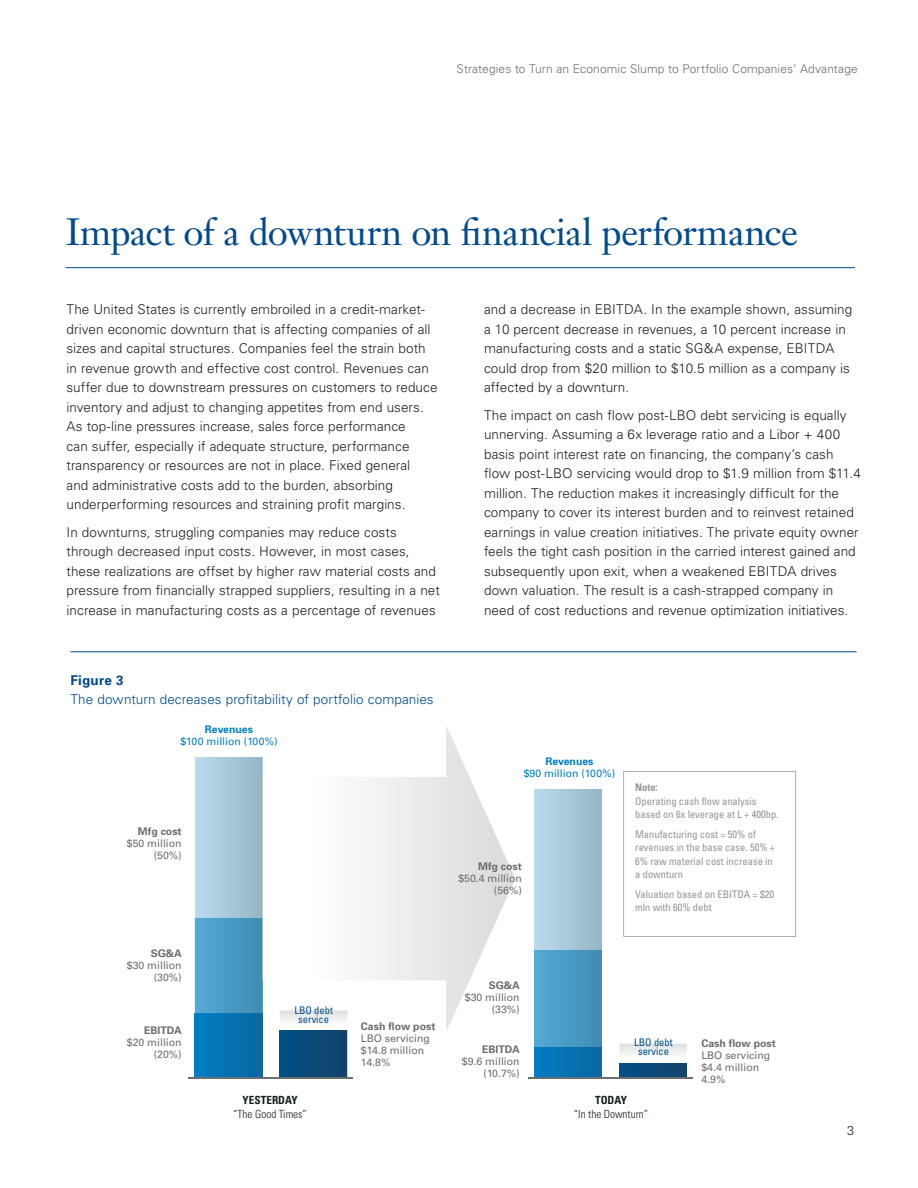
<style>
.page{position:relative;width:918px;height:1188px;background:#fff}
.page>*{position:absolute;margin:0;border:0;box-sizing:border-box;transform-origin:0 0}
.t1{font:37.5px "Janson Text";letter-spacing:-.015em;color:#004a8d}
.Body_copy{font:300 13.5px/19.5px "Univers";letter-spacing:.005em;color:#231f20}
.Body_copy-2{font:300 13.5px/19.5px "Univers";letter-spacing:.005em;color:#004a8d}
.t2{font:300 12.75px "Univers";color:#231f20}
.t3{font:300 12px "Univers";letter-spacing:.01em;color:#6c6d70}
.t4{font:300 condensed 11.25px/13.5px "Univers";color:#15221f;text-align:center}
.t5{font:10.5px/12px "Univers";color:#6c6d70;text-align:right}
.t6{font:condensed 10.5px/13.5px "Univers";color:#939598}
.t7{font:10.5px/12px "Univers";color:#007dc3;text-align:center}
.t8{font:condensed 10.5px/9px "Univers";color:#034f87;text-align:center}
.s1{font-weight:700}
</style>
<div class="page">
<svg style="left:262px;top:726px;width:253px;height:306px"></svg>
<img style="left:262px;top:777px;width:1px;height:204px">
<div style="left:195px;top:1013px;width:67px;height:65px;background:linear-gradient(to right,#017dc4,#0a68a0)"></div>
<svg style="left:195px;top:757px;width:67px;height:256px;background:#85b6d0"></svg>
<svg style="left:280px;top:1010px;width:67px;height:67px"></svg>
<div style="left:534px;top:789px;width:68px;height:162px;background:linear-gradient(to right,#bcdbec,#97b5c5)"></div>
<div style="left:534px;top:1047px;width:68px;height:31px;background:linear-gradient(to right,#007dc4,#0b68a0)"></div>
<div style="left:534px;top:951px;width:68px;height:96px;background:linear-gradient(to right,#55aad6,#3f8cb2)"></div>
<svg style="left:619px;top:1044px;width:68px;height:33px"></svg>
<img style="left:619px;top:1063px;width:68px;height:3px">
<svg style="left:623px;top:771px;width:173px;height:166px"></svg>
<hr style="left:189px;top:1077px;width:164px;height:1px;background:#6c6d70">
<hr style="left:529px;top:1077px;width:164px;height:1px;background:#6c6d70">
<hr style="left:66px;top:267px;width:789px;height:1px;background:#004a8d">
<hr style="left:70px;top:651px;width:786px;height:1px;background:#004a8d">
<p class="t3" style="left:457px;top:61px;width:403px">Strategies to Turn an Economic Slump to Portfolio Companies’ Advantage</p>
<p class="t1" style="left:66px;top:209px;width:734px">Impact of a downturn on financial performance</p>
<p class="Body_copy" style="left:67px;top:299px;width:373px">The United States is currently embroiled in a credit-market&shy;driven economic downturn that is affecting companies of all sizes and capital structures. Companies feel the strain both in revenue growth and effective cost control. Revenues can suffer due to downstream pressures on customers to reduce inventory and adjust to changing appetites from end users.<br>As top-line pressures increase, sales force performance<br>can suffer, especially if adequate structure, performance transparency or resources are not in place. Fixed general<br>and administrative costs add to the burden, absorbing underperforming resources and straining profit margins.</p>
<p class="Body_copy" style="left:67px;top:522px;width:375px">In downturns, struggling companies may reduce costs through decreased input costs. However, in most cases, these realizations are offset by higher raw material costs and pressure from financially strapped suppliers, resulting in a net increase in manufacturing costs as a percentage of revenues</p>
<p class="Body_copy" style="left:484px;top:299px;width:370px">and a decrease in EBITDA. In the example shown, assuming a 10 percent decrease in revenues, a 10 percent increase in manufacturing costs and a static SG&amp;A expense, EBITDA could drop from $20 million to $10.5 million as a company is affected by a downturn.</p>
<p class="Body_copy" style="left:484px;top:405px;width:378px">The impact on cash flow post-LBO debt servicing is equally unnerving. Assuming a 6x leverage ratio and a Libor + 400 basis point interest rate on financing, the company’s cash flow post-LBO servicing would drop to $1.9 million from $11.4 million. The reduction makes it increasingly difficult for the company to cover its interest burden and to reinvest retained earnings in value creation initiatives. The private equity owner feels the tight cash position in the carried interest gained and subsequently upon exit, when a weakened EBITDA drives down valuation. The result is a cash-strapped company in need of cost reductions and revenue optimization initiatives.</p>
<p class="Body_copy-2" style="left:70px;top:670px;width:365px"><span class="s1">Figure 3<br></span>The downturn decreases profitability of portfolio companies</p>
<p class="t7" style="left:180px;top:723px;width:99px"><span class="s1">Revenues<br></span>$100 million (100%)</p>
<p class="t5" style="left:127px;top:825px;width:56px"><span class="s1">Mfg cost </span>$50 million (50%)</p>
<p class="t5" style="left:127px;top:948px;width:56px"><span class="s1">SG&amp;A<br></span>$30 million (30%)</p>
<p class="t5" style="left:127px;top:1024px;width:56px"><span class="s1">EBITDA </span>$20 million (20%)</p>
<p class="t8" style="left:294px;top:1006px;width:40px">LBO debt service</p>
<p class="t5" style="left:361px;top:1021px;width:76px;text-align:left"><span class="s1">Cash flow post<br></span>LBO servicing $14.8 million<br>14.8%</p>
<p class="t7" style="left:524px;top:755px;width:93px"><span class="s1">Revenues<br></span>$90 million (100%)</p>
<p class="t5" style="left:458px;top:860px;width:65px"><span class="s1">Mfg cost </span>$50.4 million (56%)</p>
<p class="t6" style="left:635px;top:781px;width:145px"><span class="s1">Note:<br></span>Operating cash flow analysis based on 6x leverage at L + 400bp.</p>
<p class="t6" style="left:635px;top:827px;width:141px">Manufacturing cost = 50% of revenues in the base case. 50% +<br>6% raw material cost increase in a downturn</p>
<p class="t6" style="left:635px;top:887px;width:140px">Valuation based on EBITDA = $20 mln with 60% debt</p>
<p class="t5" style="left:465px;top:979px;width:56px"><span class="s1">SG&amp;A<br></span>$30 million (33%)</p>
<p class="t5" style="left:462px;top:1044px;width:59px"><span class="s1">EBITDA </span>$9.6 million (10.7%)</p>
<p class="t8" style="left:634px;top:1038px;width:40px">LBO debt service</p>
<p class="t5" style="left:701px;top:1037px;width:76px;text-align:left"><span class="s1">Cash flow post<br></span>LBO servicing $4.4 million<br>4.9%</p>
<p class="t4" style="left:233px;top:1093px;width:75px"><span class="s1">YESTERDAY </span>“The Good Times”</p>
<p class="t4" style="left:574px;top:1093px;width:76px"><span class="s1">TODAY<br></span>“In the Downturn”</p>
<p class="t2" style="left:847px;top:1122px;width:9px">3</p>
</div>
